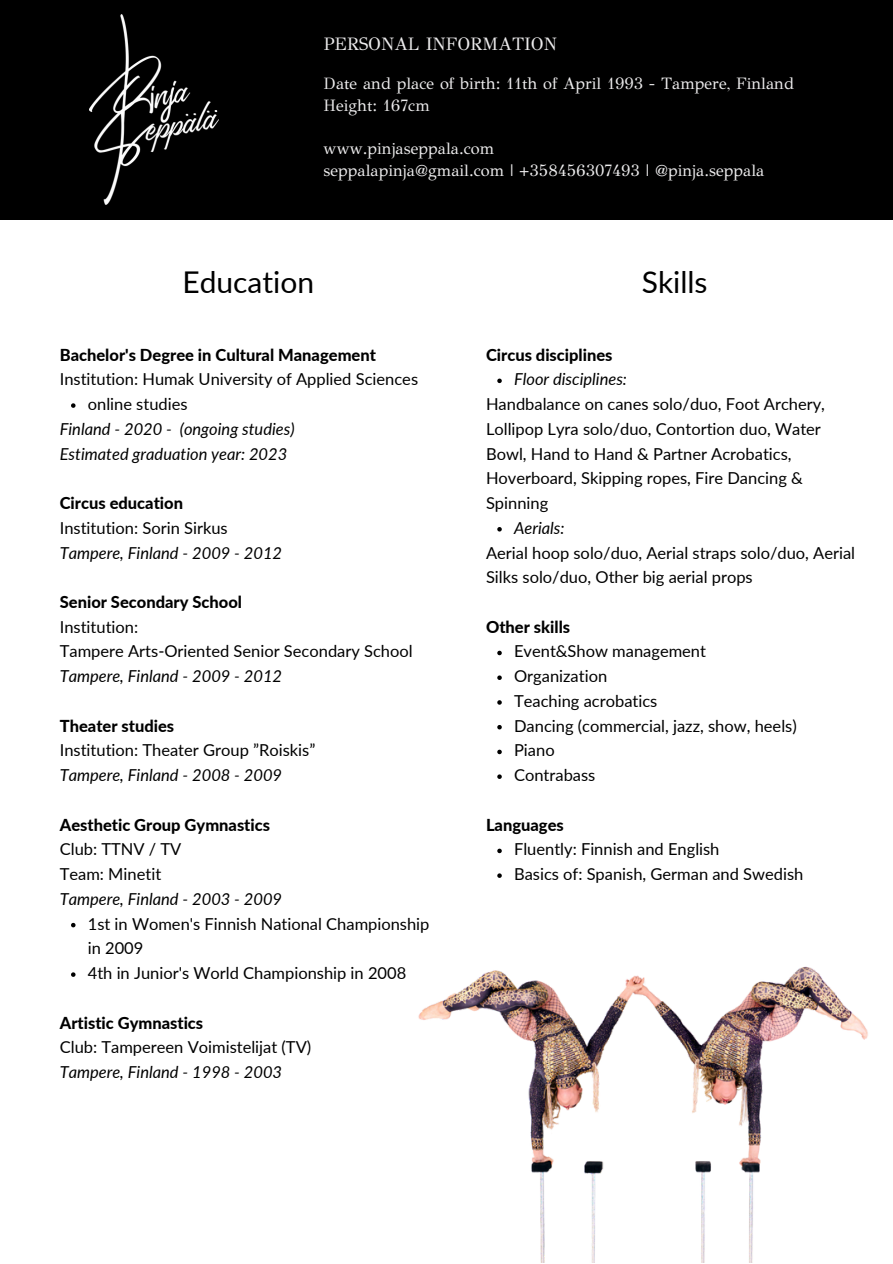
<style>
.page{position:relative;width:893px;height:1264px;background:#fff}
.page>*{position:absolute;margin:0;border:0;box-sizing:border-box;transform-origin:0 0}
.t1{font:30px "Lato";color:#000}
.t2{font:18px "GFS Didot";color:#edeced}
.t3{font:16.5px/24.8px "Lato";color:#000}
.t4{font:italic 16.5px "Lato";color:#000}
.t5{font:800 16.5px "Lato";color:#000}
.t6{font:16.5px "GFS Didot";color:#edeced}
</style>
<div class="page">
<div style="left:0;top:0;width:892px;height:219px;background:#000"></div>
<img style="left:89px;top:15px;width:129px;height:190px">
<svg style="left:71px;top:403px;width:4px;height:5px"></svg>
<svg style="left:71px;top:922px;width:4px;height:5px"></svg>
<svg style="left:71px;top:972px;width:4px;height:4px"></svg>
<svg style="left:497px;top:378px;width:4px;height:5px"></svg>
<svg style="left:497px;top:527px;width:4px;height:4px"></svg>
<svg style="left:497px;top:650px;width:4px;height:5px"></svg>
<svg style="left:497px;top:675px;width:4px;height:5px"></svg>
<svg style="left:497px;top:700px;width:4px;height:4px"></svg>
<svg style="left:497px;top:725px;width:4px;height:4px"></svg>
<svg style="left:497px;top:749px;width:4px;height:5px"></svg>
<svg style="left:497px;top:774px;width:4px;height:5px"></svg>
<img style="left:418px;top:848px;width:450px;height:414px">
<p class="t2" style="left:324px;top:33px;width:235px">PERSONAL INFORMATION</p>
<p class="t6" style="left:323px;top:73px;width:472px">Date and place of birth: 11th of April 1993 - Tampere, Finland</p>
<p class="t6" style="left:323px;top:96px;width:108px">Height: 167cm</p>
<p class="t6" style="left:323px;top:138px;width:172px">www.pinjaseppala.com</p>
<p class="t6" style="left:323px;top:160px;width:442px">seppalapinja@gmail.com | +358456307493 | @pinja.seppala</p>
<p class="t1" style="left:182px;top:264px;width:133px">Education</p>
<p class="t1" style="left:641px;top:264px;width:67px">Skills</p>
<p class="t5" style="left:60px;top:344px;width:318px">Bachelor's Degree in Cultural Management</p>
<p class="t3" style="left:60px;top:366px;width:360px">Institution: Humak University of Applied Sciences</p>
<p class="t4" style="left:60px;top:418px;width:236px">Finland - 2020 - (ongoing studies)</p>
<p class="t4" style="left:60px;top:443px;width:229px">Estimated graduation year: 2023</p>
<p class="t5" style="left:60px;top:493px;width:125px">Circus education</p>
<p class="t3" style="left:60px;top:515px;width:169px">Institution: Sorin Sirkus</p>
<p class="t4" style="left:60px;top:542px;width:224px">Tampere, Finland - 2009 - 2012</p>
<p class="t5" style="left:60px;top:591px;width:184px">Senior Secondary School</p>
<p class="t3" style="left:60px;top:614px;width:80px">Institution:</p>
<p class="t3" style="left:60px;top:638px;width:354px">Tampere Arts-Oriented Senior Secondary School</p>
<p class="t4" style="left:60px;top:666px;width:224px">Tampere, Finland - 2009 - 2012</p>
<p class="t5" style="left:60px;top:715px;width:116px">Theater studies</p>
<p class="t3" style="left:60px;top:737px;width:257px">Institution: Theater Group ”Roiskis”</p>
<p class="t4" style="left:60px;top:765px;width:224px">Tampere, Finland - 2008 - 2009</p>
<p class="t5" style="left:60px;top:814px;width:212px">Aesthetic Group Gymnastics</p>
<p class="t3" style="left:60px;top:836px;width:123px">Club: TTNV / TV</p>
<p class="t3" style="left:60px;top:861px;width:103px">Team: Minetit</p>
<p class="t4" style="left:60px;top:888px;width:224px">Tampere, Finland - 2003 - 2009</p>
<p class="t3" style="left:88px;top:391px;width:101px">online studies</p>
<p class="t3" style="left:88px;top:910px;width:343px">1st in Women's Finnish National Championship in 2009</p>
<p class="t3" style="left:88px;top:960px;width:320px">4th in Junior's World Championship in 2008</p>
<p class="t5" style="left:60px;top:1012px;width:145px">Artistic Gymnastics</p>
<p class="t3" style="left:60px;top:1034px;width:253px">Club: Tampereen Voimistelijat (TV)</p>
<p class="t4" style="left:60px;top:1061px;width:224px">Tampere, Finland - 1998 - 2003</p>
<p class="t5" style="left:486px;top:344px;width:128px">Circus disciplines</p>
<p class="t3" style="left:486px;top:391px;width:340px">Handbalance on canes solo/duo, Foot Archery, Lollipop Lyra solo/duo, Contortion duo, Water Bowl, Hand to Hand &amp; Partner Acrobatics, Hoverboard, Skipping ropes, Fire Dancing &amp; Spinning</p>
<p class="t3" style="left:486px;top:539px;width:370px">Aerial hoop solo/duo, Aerial straps solo/duo, Aerial<br>Silks solo/duo, Other big aerial props</p>
<p class="t5" style="left:486px;top:616px;width:86px">Other skills</p>
<p class="t4" style="left:514px;top:369px;width:114px">Floor disciplines:</p>
<p class="t4" style="left:514px;top:517px;width:52px">Aerials:</p>
<p class="t3" style="left:514px;top:638px;width:193px">Event&amp;Show management</p>
<p class="t3" style="left:514px;top:663px;width:95px">Organization</p>
<p class="t3" style="left:514px;top:688px;width:145px">Teaching acrobatics</p>
<p class="t3" style="left:514px;top:713px;width:284px">Dancing (commercial, jazz, show, heels)</p>
<p class="t3" style="left:514px;top:737px;width:42px">Piano</p>
<p class="t3" style="left:514px;top:762px;width:83px">Contrabass</p>
<p class="t5" style="left:486px;top:814px;width:79px">Languages</p>
<p class="t3" style="left:514px;top:836px;width:207px">Fluently: Finnish and English</p>
<p class="t3" style="left:514px;top:861px;width:291px">Basics of: Spanish, German and Swedish</p>
</div>
